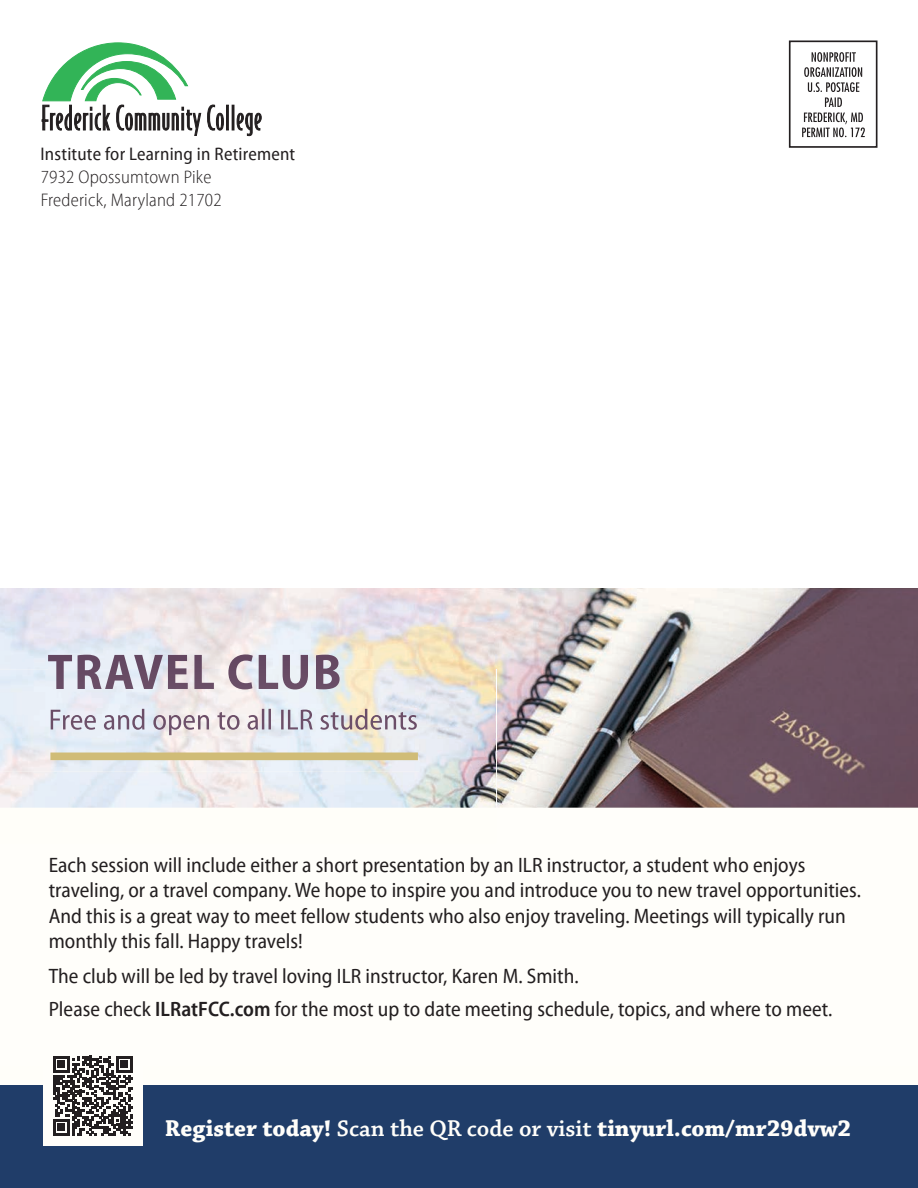
<style>
.page{position:relative;width:918px;height:1188px;background:#fff}
.page>*{position:absolute;margin:0;border:0;box-sizing:border-box;transform-origin:0 0}
.t1{font:700 24px "Chaparral Pro";color:#fffefa}
.t2{font:semi-condensed 21px/25.5px "Myriad Pro";color:#231f20}
.t3{font:300 semi-condensed 18.3px/23px "Myriad Pro";letter-spacing:.01em;color:#231f20}
.t4{font:semi-condensed 18.3px "Myriad Pro";letter-spacing:.01em;color:#231f20}
.s1{font-weight:600}
</style>
<div class="page">
<svg style="left:41px;top:42px;width:187px;height:94px"></svg>
<div style="left:226px;top:105px;width:3px;height:25px;border:1px solid #231f20"></div>
<div style="left:232px;top:105px;width:2px;height:25px;border:1px solid #231f20"></div>
<svg style="left:236px;top:112px;width:26px;height:25px"></svg>
<div style="left:789px;top:40px;width:89px;height:108px;border:2px solid #231f20"></div>
<svg style="left:802px;top:52px;width:63px;height:85px"></svg>
<div style="left:0;top:588px;width:918px;height:582px;background:#fffefa"></div>
<img style="left:419px;top:588px;width:499px;height:43px">
<img style="left:495px;top:631px;width:423px;height:177px">
<img style="left:419px;top:628px;width:76px;height:42px">
<img style="left:48px;top:654px;width:292px;height:16px">
<img style="left:0;top:1085px;width:918px;height:1px">
<div style="left:0;top:1086px;width:918px;height:102px;background:#203d69"></div>
<img style="left:495px;top:670px;width:1px;height:138px">
<img style="left:0;top:670px;width:495px;height:138px">
<img style="left:0;top:670px;width:419px;height:102px">
<img style="left:48px;top:670px;width:292px;height:19px">
<img style="left:51px;top:709px;width:366px;height:26px">
<div style="left:50px;top:753px;width:368px;height:7px;background:#d0bc77"></div>
<div style="left:43px;top:1046px;width:99px;height:100px;background:#fffefa"></div>
<svg style="left:53px;top:1056px;width:80px;height:80px"></svg>
<p class="t4" style="left:40px;top:144px;width:256px">Institute for Learning in Retirement</p>
<p class="t3" style="left:41px;top:165px;width:182px">7932 Opossumtown Pike<br>Frederick, Maryland 21702</p>
<p class="t2" style="left:49px;top:852px;width:814px">Each session will include either a short presentation by an ILR instructor, a student who enjoys traveling, or a travel company. We hope to inspire you and introduce you to new travel opportunities.<br>And this is a great way to meet fellow students who also enjoy traveling. Meetings will typically run monthly this fall. Happy travels!</p>
<p class="t2" style="left:49px;top:959px;width:785px;line-height:33.5px">The club will be led by travel loving ILR instructor, Karen M. Smith.<br>Please check <span class="s1">ILRatFCC.com</span> for the most up to date meeting schedule, topics, and where to meet.</p>
<p class="t1" style="left:165px;top:1114px;width:688px">Register today! <span class="s1">Scan the QR code or visit</span> tinyurl.com/mr29dvw2</p>
</div>
